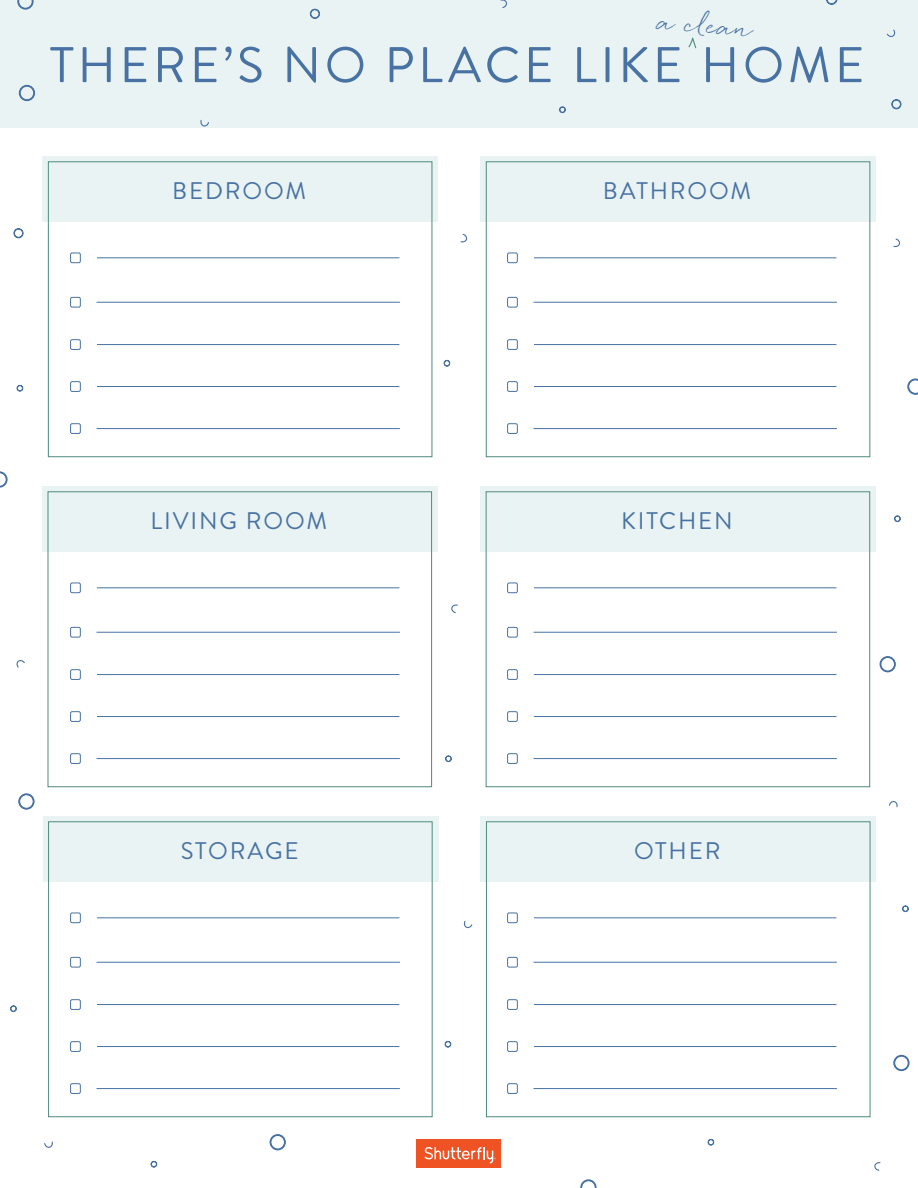
<style>
.page{position:relative;width:918px;height:1188px;background:#fff}
.page>*{position:absolute;margin:0;border:0;box-sizing:border-box;transform-origin:0 0}
.t1{font:50.1px "Brandon Grotesque";letter-spacing:.075em;color:#4872a3}
.t2{font:25.2px "Quickpen";color:#4872a3}
.t3{font:24px "Brandon Grotesque";letter-spacing:.075em;color:#4872a3}
</style>
<div class="page">
<div style="left:480px;top:156px;width:396px;height:65px;background:#e9f3f3"></div>
<div style="left:0;top:0;width:918px;height:127px;background:#e9f3f3"></div>
<div style="left:417px;top:1140px;width:84px;height:28px;background:#ef5323"></div>
<svg style="left:425px;top:1147px;width:71px;height:16px"></svg>
<hr style="left:97px;top:1088px;width:303px;height:1px;background:#4872a3">
<hr style="left:97px;top:1046px;width:302px;height:1px;background:#4872a3">
<hr style="left:97px;top:1004px;width:302px;height:1px;background:#4872a3">
<hr style="left:97px;top:962px;width:303px;height:1px;background:#4872a3">
<hr style="left:97px;top:917px;width:302px;height:1px;background:#4872a3">
<div style="left:70px;top:1083px;width:11px;height:11px;border:1px solid #4872a3;border-radius:2px"></div>
<div style="left:70px;top:1041px;width:11px;height:11px;border:1px solid #4872a3;border-radius:2px"></div>
<div style="left:70px;top:999px;width:11px;height:11px;border:1px solid #4872a3;border-radius:2px"></div>
<div style="left:70px;top:957px;width:11px;height:10px;border:1px solid #4872a3;border-radius:2px"></div>
<div style="left:70px;top:913px;width:11px;height:10px;border:1px solid #4872a3;border-radius:2px"></div>
<svg style="left:688px;top:37px;width:8px;height:12px"></svg>
<div style="left:43px;top:816px;width:395px;height:65px;background:#e9f3f3"></div>
<div style="left:48px;top:821px;width:385px;height:296px;border:1px solid #4f8b7f"></div>
<hr style="left:534px;top:1088px;width:303px;height:1px;background:#4872a3">
<hr style="left:534px;top:1046px;width:302px;height:1px;background:#4872a3">
<hr style="left:534px;top:1004px;width:302px;height:1px;background:#4872a3">
<hr style="left:534px;top:962px;width:303px;height:1px;background:#4872a3">
<hr style="left:534px;top:917px;width:302px;height:1px;background:#4872a3">
<div style="left:507px;top:1083px;width:11px;height:11px;border:1px solid #4872a3;border-radius:2px"></div>
<div style="left:507px;top:1041px;width:11px;height:11px;border:1px solid #4872a3;border-radius:2px"></div>
<div style="left:507px;top:999px;width:11px;height:11px;border:1px solid #4872a3;border-radius:2px"></div>
<div style="left:507px;top:957px;width:11px;height:10px;border:1px solid #4872a3;border-radius:2px"></div>
<div style="left:507px;top:913px;width:11px;height:10px;border:1px solid #4872a3;border-radius:2px"></div>
<div style="left:481px;top:816px;width:395px;height:65px;background:#e9f3f3"></div>
<div style="left:486px;top:821px;width:384px;height:296px;border:1px solid #4f8b7f"></div>
<hr style="left:97px;top:758px;width:303px;height:1px;background:#4872a3">
<hr style="left:97px;top:716px;width:302px;height:1px;background:#4872a3">
<hr style="left:97px;top:674px;width:302px;height:1px;background:#4872a3">
<hr style="left:97px;top:632px;width:303px;height:1px;background:#4872a3">
<hr style="left:97px;top:587px;width:302px;height:1px;background:#4872a3">
<div style="left:70px;top:753px;width:11px;height:11px;border:1px solid #4872a3;border-radius:2px"></div>
<div style="left:70px;top:711px;width:11px;height:11px;border:1px solid #4872a3;border-radius:2px"></div>
<div style="left:70px;top:669px;width:11px;height:11px;border:1px solid #4872a3;border-radius:2px"></div>
<div style="left:70px;top:627px;width:11px;height:10px;border:1px solid #4872a3;border-radius:2px"></div>
<div style="left:70px;top:583px;width:11px;height:10px;border:1px solid #4872a3;border-radius:2px"></div>
<div style="left:42px;top:486px;width:395px;height:65px;background:#e9f3f3"></div>
<div style="left:48px;top:491px;width:384px;height:296px;border:1px solid #4f8b7f"></div>
<hr style="left:534px;top:758px;width:303px;height:1px;background:#4872a3">
<hr style="left:534px;top:716px;width:302px;height:1px;background:#4872a3">
<hr style="left:534px;top:674px;width:302px;height:1px;background:#4872a3">
<hr style="left:534px;top:632px;width:303px;height:1px;background:#4872a3">
<hr style="left:534px;top:587px;width:302px;height:1px;background:#4872a3">
<div style="left:507px;top:753px;width:11px;height:11px;border:1px solid #4872a3;border-radius:2px"></div>
<div style="left:507px;top:711px;width:11px;height:11px;border:1px solid #4872a3;border-radius:2px"></div>
<div style="left:507px;top:669px;width:11px;height:11px;border:1px solid #4872a3;border-radius:2px"></div>
<div style="left:507px;top:627px;width:11px;height:10px;border:1px solid #4872a3;border-radius:2px"></div>
<div style="left:507px;top:583px;width:11px;height:10px;border:1px solid #4872a3;border-radius:2px"></div>
<div style="left:480px;top:486px;width:396px;height:65px;background:#e9f3f3"></div>
<div style="left:486px;top:491px;width:384px;height:296px;border:1px solid #4f8b7f"></div>
<hr style="left:97px;top:428px;width:303px;height:1px;background:#4872a3">
<hr style="left:97px;top:386px;width:302px;height:1px;background:#4872a3">
<hr style="left:97px;top:344px;width:302px;height:1px;background:#4872a3">
<hr style="left:97px;top:302px;width:303px;height:1px;background:#4872a3">
<hr style="left:97px;top:257px;width:302px;height:1px;background:#4872a3">
<div style="left:70px;top:423px;width:11px;height:11px;border:1px solid #4872a3;border-radius:2px"></div>
<div style="left:70px;top:381px;width:11px;height:11px;border:1px solid #4872a3;border-radius:2px"></div>
<div style="left:70px;top:339px;width:11px;height:11px;border:1px solid #4872a3;border-radius:2px"></div>
<div style="left:70px;top:297px;width:11px;height:10px;border:1px solid #4872a3;border-radius:2px"></div>
<div style="left:70px;top:253px;width:11px;height:10px;border:1px solid #4872a3;border-radius:2px"></div>
<div style="left:42px;top:156px;width:396px;height:65px;background:#e9f3f3"></div>
<div style="left:48px;top:161px;width:384px;height:296px;border:1px solid #4f8b7f"></div>
<hr style="left:534px;top:428px;width:303px;height:1px;background:#4872a3">
<hr style="left:534px;top:386px;width:302px;height:1px;background:#4872a3">
<hr style="left:534px;top:344px;width:302px;height:1px;background:#4872a3">
<hr style="left:534px;top:302px;width:303px;height:1px;background:#4872a3">
<hr style="left:534px;top:257px;width:302px;height:1px;background:#4872a3">
<div style="left:507px;top:423px;width:11px;height:11px;border:1px solid #4872a3;border-radius:2px"></div>
<div style="left:507px;top:381px;width:11px;height:11px;border:1px solid #4872a3;border-radius:2px"></div>
<div style="left:507px;top:339px;width:11px;height:11px;border:1px solid #4872a3;border-radius:2px"></div>
<div style="left:507px;top:297px;width:11px;height:10px;border:1px solid #4872a3;border-radius:2px"></div>
<div style="left:507px;top:253px;width:11px;height:10px;border:1px solid #4872a3;border-radius:2px"></div>
<div style="left:486px;top:161px;width:384px;height:296px;border:1px solid #4f8b7f"></div>
<svg style="left:886px;top:29px;width:10px;height:8px"></svg>
<svg style="left:500px;top:0;width:7px;height:8px"></svg>
<svg style="left:893px;top:238px;width:7px;height:9px"></svg>
<svg style="left:460px;top:233px;width:8px;height:9px"></svg>
<svg style="left:200px;top:120px;width:10px;height:8px"></svg>
<svg style="left:451px;top:604px;width:7px;height:9px"></svg>
<svg style="left:464px;top:921px;width:9px;height:8px"></svg>
<svg style="left:44px;top:1141px;width:9px;height:7px"></svg>
<svg style="left:874px;top:1162px;width:7px;height:9px"></svg>
<svg style="left:889px;top:800px;width:9px;height:8px"></svg>
<svg style="left:16px;top:660px;width:9px;height:8px"></svg>
<svg style="left:891px;top:99px;width:10px;height:10px"></svg>
<svg style="left:14px;top:228px;width:9px;height:10px"></svg>
<svg style="left:310px;top:9px;width:10px;height:10px"></svg>
<svg style="left:444px;top:360px;width:6px;height:6px"></svg>
<svg style="left:559px;top:107px;width:7px;height:6px"></svg>
<svg style="left:894px;top:516px;width:7px;height:6px"></svg>
<svg style="left:445px;top:756px;width:7px;height:6px"></svg>
<svg style="left:10px;top:1005px;width:7px;height:7px"></svg>
<svg style="left:708px;top:1139px;width:6px;height:6px"></svg>
<svg style="left:445px;top:1041px;width:6px;height:6px"></svg>
<svg style="left:902px;top:906px;width:7px;height:6px"></svg>
<svg style="left:151px;top:1161px;width:6px;height:6px"></svg>
<svg style="left:17px;top:385px;width:6px;height:6px"></svg>
<svg style="left:826px;top:0;width:11px;height:5px"></svg>
<svg style="left:17px;top:0;width:16px;height:10px"></svg>
<svg style="left:19px;top:85px;width:16px;height:16px"></svg>
<svg style="left:0;top:471px;width:7px;height:17px"></svg>
<svg style="left:907px;top:379px;width:11px;height:16px"></svg>
<svg style="left:880px;top:656px;width:16px;height:16px"></svg>
<svg style="left:18px;top:793px;width:16px;height:17px"></svg>
<svg style="left:580px;top:1179px;width:16px;height:9px"></svg>
<svg style="left:893px;top:1055px;width:16px;height:16px"></svg>
<svg style="left:270px;top:1134px;width:16px;height:16px"></svg>
<p class="t2" style="left:660px;top:7px;width:96px;rotate:4deg">a clean</p>
<h1 class="t1" style="left:50px;top:30px;width:816px">THERE’S NO PLACE LIKE HOME</h1>
<p class="t3" style="left:172px;top:174px;width:135px">BEDROOM</p>
<p class="t3" style="left:603px;top:174px;width:150px">BATHROOM</p>
<p class="t3" style="left:151px;top:504px;width:178px">LIVING ROOM</p>
<p class="t3" style="left:621px;top:504px;width:113px">KITCHEN</p>
<p class="t3" style="left:181px;top:834px;width:119px">STORAGE</p>
<p class="t3" style="left:634px;top:834px;width:88px">OTHER</p>
</div>
